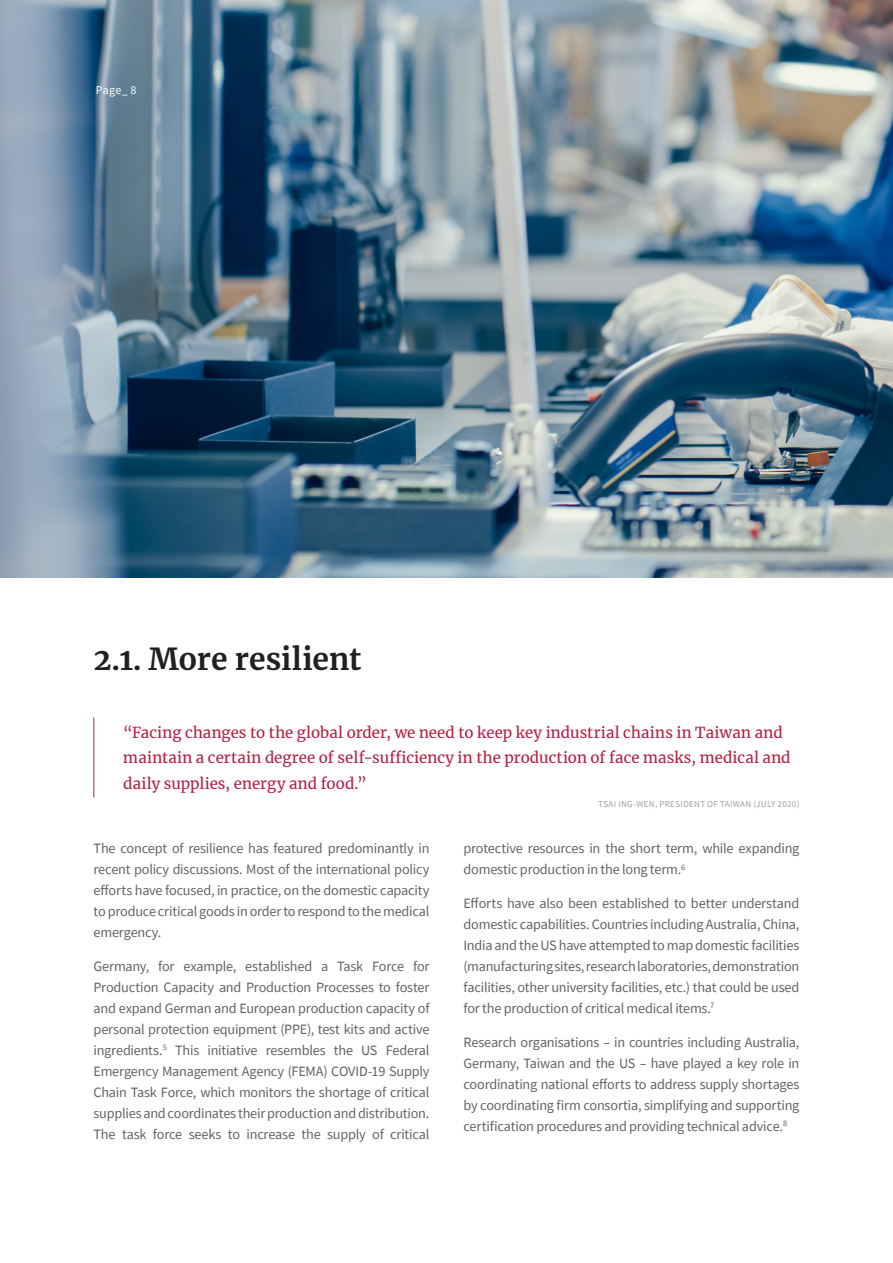
<style>
.page{position:relative;width:893px;height:1263px;background:#fff}
.page>*{position:absolute;margin:0;border:0;box-sizing:border-box;transform-origin:0 0}
.Heading{font:700 30px "Merriweather";color:#231f20}
.Standfirst{font:15px/25.5px "Merriweather";letter-spacing:.005em;color:#b51e41}
.t1{font:14.25px/21px "Source Sans Pro";letter-spacing:-.015em;color:#636366;text-align:justify}
.t2{font:12px "Source Sans Pro";color:#fff}
.t3{font:9px "Source Sans Pro";letter-spacing:.035em;color:#9d9fa2}
</style>
<div class="page">
<img style="left:0;top:0;width:893px;height:577px">
<hr style="left:94px;top:718px;width:1px;height:79px;background:#b51e41">
<p class="t2" style="left:96px;top:82px;width:42px">Page_ 8</p>
<p class="Heading" style="left:94px;top:638px;width:269px">2.1. More resilient</p>
<p class="Standfirst" style="left:123px;top:719px;width:669px">“Facing changes to the global order, we need to keep key industrial chains in Taiwan and maintain a certain degree of self-sufficiency in the production of face masks, medical and daily supplies, energy and food.”</p>
<p class="t3" style="left:598px;top:798px;width:203px">TSAI ING-WEN, PRESIDENT OF TAIWAN (JULY 2020)</p>
<p class="t1" style="left:94px;top:838px;width:337px">The concept of resilience has featured predominantly in recent policy discussions. Most of the international policy efforts have focused, in practice, on the domestic capacity to produce critical goods in order to respond to the medical emergency.</p>
<p class="t1" style="left:94px;top:956px;width:337px">Germany, for example, established a Task Force for Production Capacity and Production Processes to foster and expand German and European production capacity of personal protection equipment (PPE), test kits and active ingredients.<sup>5</sup> This initiative resembles the US Federal Emergency Management Agency (FEMA) COVID-19 Supply Chain Task Force, which monitors the shortage of critical supplies and coordinates their production and distribution.<br>The task force seeks to increase the supply of critical</p>
<p class="t1" style="left:463px;top:838px;width:337px">protective resources in the short term, while expanding domestic production in the long term.<sup>6</sup></p>
<p class="t1" style="left:463px;top:893px;width:337px">Efforts have also been established to better understand domestic capabilities. Countries including Australia, China, India and the US have attempted to map domestic facilities (manufacturing sites, research laboratories, demonstration facilities, other university facilities, etc.) that could be used for the production of critical medical items.<sup>7</sup></p>
<p class="t1" style="left:463px;top:1031px;width:337px">Research organisations – in countries including Australia, Germany, Taiwan and the US – have played a key role in coordinating national efforts to address supply shortages by coordinating firm consortia, simplifying and supporting certification procedures and providing technical advice.<sup>8</sup></p>
</div>
